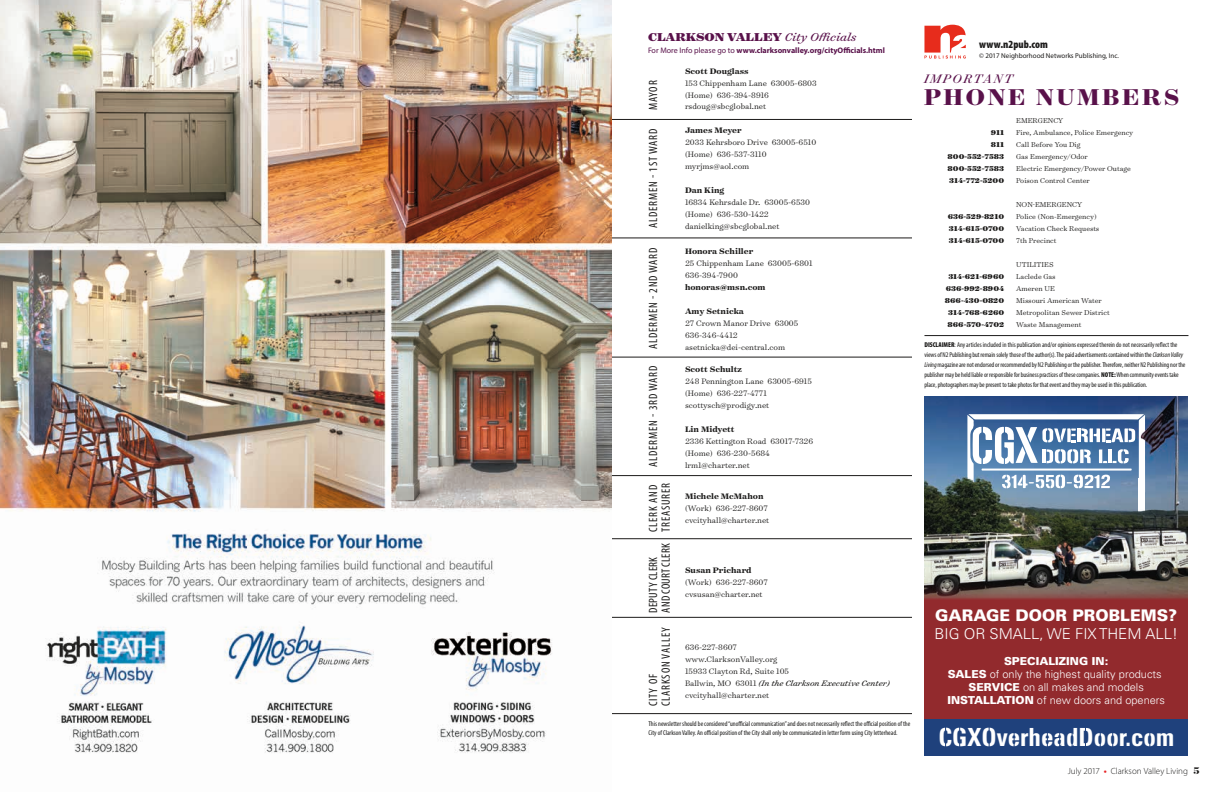
<style>
.page{position:relative;width:1224px;height:792px;background:#fff}
.page>*{position:absolute;margin:0;border:0;box-sizing:border-box;transform-origin:0 0}
.t1{font:700 26px "Surveyor Display";letter-spacing:.1em;color:#59114a}
.t2{font:700 condensed 25px "Univers LT Std";color:#fff}
.t3{font:900 16px "Univers LT Std";color:#fff}
.t4{font:300 15px "Univers LT Std";color:#fff}
.t5{font:italic 14px "Surveyor Display";letter-spacing:.13em;color:#59114a}
.t6{font:900 13px "Surveyor Text";color:#59114a}
.t7{font:condensed 12px/13px "Myriad Pro";letter-spacing:.07em;color:#1c1b1a}
.t8{font:condensed 12px/13px "Myriad Pro";letter-spacing:.02em;color:#1c1b1a}
.t9{font:300 11px/13.2px "Univers LT Std";color:#fff;text-align:center}
.t10{font:900 condensed 11px "Myriad Pro";color:#1c1b1a}
.t11{font:300 9px/12px "Surveyor Text";color:#1c1b1a}
.t12{font:700 9px "Surveyor Text";color:#1c1b1a}
.t13{font:300 9px "Myriad Pro";color:#1c1b1a}
.t14{font:300 8px/12px "Surveyor Text";color:#1c1b1a}
.t15{font:900 8px/12px "Surveyor Text";color:#1c1b1a;text-align:right}
.t16{font:700 8px "Myriad Pro";color:#59114a}
.t17{font:condensed 7px/10px "Myriad Pro";letter-spacing:-.01em;color:#1c1b1a}
.t18{font:7px "Myriad Pro";color:#1c1b1a}
.s1{font-weight:400;font-style:italic}
.s2{font-weight:400}
.s3{font-weight:900}
.s4{font-style:italic}
.s5{font-weight:700;color:#e72528}
.s6{font-family:"Surveyor Display";font-weight:700;font-size:11px}
</style>
<div class="page">
<svg style="left:924px;top:25px;width:42px;height:34px"></svg>
<hr style="left:612px;top:119px;width:300px;height:1px;background:#1c1b1a">
<hr style="left:612px;top:238px;width:300px;height:1px;background:#1c1b1a">
<hr style="left:612px;top:357px;width:300px;height:1px;background:#1c1b1a">
<hr style="left:612px;top:475px;width:300px;height:1px;background:#1c1b1a">
<hr style="left:612px;top:539px;width:300px;height:1px;background:#1c1b1a">
<hr style="left:612px;top:617px;width:300px;height:1px;background:#1c1b1a">
<hr style="left:612px;top:713px;width:300px;height:1px;background:#1c1b1a">
<hr style="left:924px;top:335px;width:264px;height:1px;background:#1c1b1a">
<img style="left:924px;top:396px;width:264px;height:186px">
<svg style="left:967px;top:414px;width:178px;height:79px"></svg>
<div style="left:924px;top:582px;width:264px;height:174px;background:#922a2d"></div>
<div style="left:1139px;top:478px;width:6px;height:37px;background:#fff"></div>
<div style="left:924px;top:719px;width:264px;height:37px;background:#1f417c"></div>
<img style="left:0;top:0;width:612px;height:753px">
<h3 class="t6" style="left:648px;top:28px;width:210px">CLARKSON VALLEY <span class="s1">City Officials</span></h3>
<h3 class="t7" style="left:646px;top:110px;width:31px;rotate:-90deg">MAYOR</h3>
<h3 class="t7" style="left:646px;top:228px;width:101px;rotate:-90deg">ALDERMEN - 1ST WARD</h3>
<p class="t16" style="left:648px;top:45px;width:238px"><span class="s2">For More Info please go to</span> www.clarksonvalley.org/cityOfficials.html</p>
<p class="t12" style="left:685px;top:65px;width:65px">Scott Douglass</p>
<p class="t11" style="left:685px;top:76px;width:133px">153 Chippenham Lane 63005-6803 (Home) 636-394-8916 rsdoug@sbcglobal.net</p>
<p class="t12" style="left:685px;top:124px;width:58px">James Meyer</p>
<p class="t11" style="left:685px;top:136px;width:133px">2033 Kehrsboro Drive 63005-6510 (Home) 636-537-3110 myrjms@aol.com</p>
<p class="t12" style="left:685px;top:184px;width:41px">Dan King</p>
<p class="t11" style="left:685px;top:196px;width:127px">16834 Kehrsdale Dr. 63005-6530 (Home) 636-530-1422 danielking@sbcglobal.net</p>
<h3 class="t7" style="left:646px;top:349px;width:103px;rotate:-90deg">ALDERMEN - 2ND WARD</h3>
<p class="t12" style="left:685px;top:245px;width:70px">Honora Schiller</p>
<p class="t11" style="left:685px;top:257px;width:129px">25 Chippenham Lane 63005-6801<br>636-394-7900</p>
<p class="t12" style="left:685px;top:281px;width:82px">honoras@msn.com</p>
<p class="t12" style="left:685px;top:305px;width:61px">Amy Setnicka</p>
<p class="t11" style="left:685px;top:317px;width:115px">27 Crown Manor Drive 63005<br>636-346-4412 asetnicka@dei-central.com</p>
<h3 class="t7" style="left:646px;top:467px;width:103px;rotate:-90deg">ALDERMEN - 3RD WARD</h3>
<p class="t12" style="left:685px;top:363px;width:59px">Scott Schultz</p>
<p class="t11" style="left:685px;top:375px;width:128px">248 Pennington Lane 63005-6915 (Home) 636-227-4771 scottysch@prodigy.net</p>
<p class="t12" style="left:685px;top:423px;width:51px">Lin Midyett</p>
<p class="t11" style="left:685px;top:435px;width:130px">2336 Kettington Road 63017-7326 (Home) 636-230-5684 lrm1@charter.net</p>
<h3 class="t7" style="left:646px;top:532px;width:51px;rotate:-90deg">CLERK and<br>TREASURER</h3>
<p class="t12" style="left:685px;top:490px;width:80px">Michele McMahon</p>
<p class="t11" style="left:685px;top:502px;width:86px">(Work) 636-227-8607 cvcityhall@charter.net</p>
<h3 class="t8" style="left:646px;top:613px;width:71px;rotate:-90deg">DEPUTY CLERK and COURT CLERK</h3>
<h3 class="t7" style="left:646px;top:706px;width:80px;rotate:-90deg">City of<br>Clarkson Valley</h3>
<p class="t12" style="left:685px;top:564px;width:68px">Susan Prichard</p>
<p class="t11" style="left:685px;top:575px;width:84px">(Work) 636-227-8607 cvsusan@charter.net</p>
<p class="t11" style="left:685px;top:640px;width:206px">636-227-8607<br>www.ClarksonValley.org<br>15933 Clayton Rd, Suite 105<br>Ballwin, MO 63011 <span class="s1">(In the Clarkson Executive Center) </span>cvcityhall@charter.net</p>
<p class="t17" style="left:649px;top:719px;width:263px;line-height:9px">This newsletter should be considered “unofficial communication” and does not necessarily reflect the official position of the<br>City of Clarkson Valley. An official position of the City shall only be communicated in letter form using City letterhead.</p>
<h3 class="t10" style="left:979px;top:37px;width:70px">www.n2pub.com</h3>
<h3 class="t5" style="left:924px;top:70px;width:90px">IMPORTANT</h3>
<h1 class="t1" style="left:924px;top:81px;width:257px">PHONE NUMBERS</h1>
<p class="t15" style="left:948px;top:127px;width:58px">911<br>811<br>800-552-7583<br>800-552-7583<br>314-772-5200</p>
<p class="t15" style="left:948px;top:211px;width:58px;text-align:justify">636-529-8210<br>314-615-0700<br>314-615-0700</p>
<p class="t15" style="left:945px;top:271px;width:61px;text-align:center">314-621-6960<br>636-992-8904<br>866-430-0820<br>314-768-6260<br>866-570-4702</p>
<p class="t18" style="left:979px;top:51px;width:141px">© 2017 Neighborhood Networks Publishing, Inc.</p>
<p class="t14" style="left:1016px;top:114px;width:119px">Emergency<br>Fire, Ambulance, Police Emergency<br>Call Before You Dig<br>Gas Emergency/Odor<br>Electric Emergency/Power Outage<br>Poison Control Center</p>
<p class="t14" style="left:1016px;top:198px;width:85px">NON-EMERGENCY<br>Police (Non-Emergency)<br>Vacation Check Requests<br>7th Precinct</p>
<p class="t14" style="left:1016px;top:258px;width:95px">Utilities<br>Laclede Gas<br>Ameren UE<br>Missouri American Water<br>Metropolitan Sewer District<br>Waste Management</p>
<p class="t17" style="left:924px;top:340px;width:262px"><span class="s3">DISCLAIMER</span>: Any articles included in this publication and/or opinions expressed therein do not necessarily reflect the views of N2 Publishing but remain solely those of the author(s). The paid advertisements contained within the <span class="s4">Clarkson Valley Living</span> magazine are not endorsed or recommended by N2 Publishing or the publisher. Therefore, neither N2 Publishing nor the publisher may be held liable or responsible for business practices of these companies. <span class="s3">NOTE:</span> When community events take place, photographers may be present to take photos for that event and they may be used in this publication.</p>
<h3 class="t3" style="left:935px;top:605px;width:243px">GARAGE DOOR PROBLEMS?</h3>
<h3 class="t4" style="left:935px;top:624px;width:245px">BIG OR SMALL, WE FIX THEM ALL!</h3>
<h3 class="t9" style="left:947px;top:654px;width:219px"><span class="s3">SPECIALIZING IN:<br>SALES</span> of only the highest quality products<br><span class="s3">SERVICE</span> on all makes and models<br><span class="s3">INSTALLATION</span> of new doors and openers</h3>
<h2 class="t2" style="left:938px;top:721px;width:237px">CGXOverheadDoor.com</h2>
<p class="t13" style="left:1068px;top:765px;width:133px">July 2017 <span class="s5">•</span> Clarkson Valley Living <span class="s6">5</span></p>
</div>
